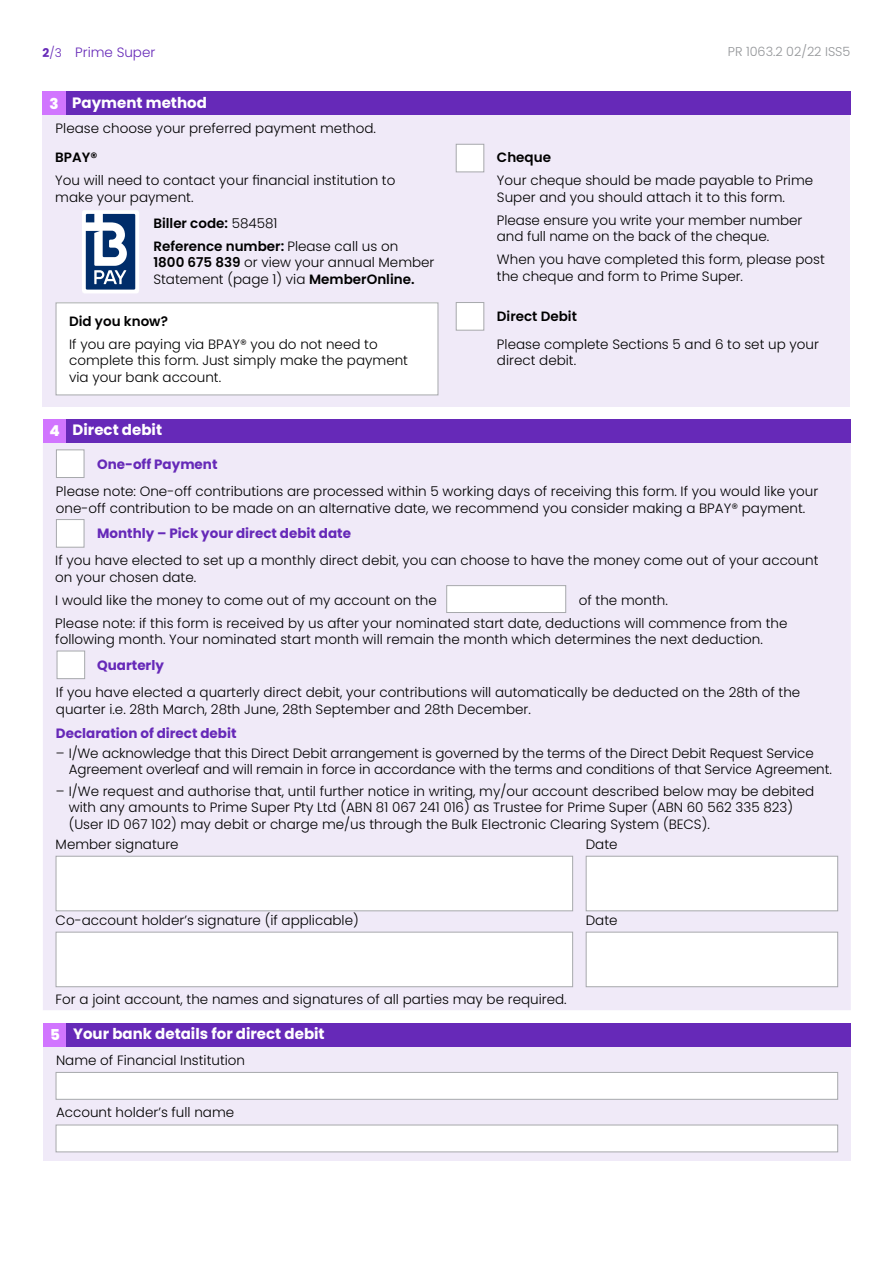
<style>
.page{position:relative;width:893px;height:1263px;background:#fff}
.page>*{position:absolute;margin:0;border:0;box-sizing:border-box;transform-origin:0 0}
.A_subhead{font:700 15px "Poppins";color:#fff}
.A_subhead-2{font:800 15px "Poppins";color:#fff}
.A_body{font:300 13.5px/16.5px "Poppins";color:#000}
.A_bullet{font:300 13.5px/16.5px "Poppins";color:#000}
.B_subhead{font:700 13.5px "Poppins";color:#6629b8}
.A_body-2{font:600 13.5px "Poppins";color:#000}
.t1{font:300 13.5px "Poppins";color:#6629b8}
.t2{font:300 12.75px "Poppins";color:#939598}
.s1{font-weight:700;font-size:12px}
.s2{font-size:12px}
.s3{font-weight:300}
.s4{font-weight:600}
</style>
<div class="page">
<div style="left:43px;top:115px;width:807px;height:291px;background:#f0eaf8"></div>
<div style="left:43px;top:92px;width:23px;height:23px;background:#d175ff"></div>
<div style="left:66px;top:92px;width:784px;height:23px;background:#6629b8"></div>
<div style="left:456px;top:144px;width:28px;height:28px;background:#fff;border:1px solid #a7a9ac"></div>
<div style="left:456px;top:302px;width:28px;height:29px;background:#fff;border:1px solid #a7a9ac"></div>
<div style="left:56px;top:303px;width:382px;height:92px;background:#fff"></div>
<div style="left:56px;top:302px;width:382px;height:93px;border:1px solid #a7a9ac"></div>
<svg style="left:82px;top:210px;width:57px;height:83px;background:#7b92b2"></svg>
<div style="left:43px;top:442px;width:808px;height:568px;background:#f0eaf8"></div>
<div style="left:43px;top:419px;width:23px;height:23px;background:#d175ff"></div>
<div style="left:66px;top:419px;width:785px;height:23px;background:#6629b8"></div>
<div style="left:446px;top:585px;width:120px;height:28px;background:#fff;border:1px solid #a7a9ac"></div>
<div style="left:586px;top:856px;width:252px;height:55px;background:#fff;border:1px solid #a7a9ac"></div>
<div style="left:586px;top:932px;width:252px;height:55px;background:#fff;border:1px solid #a7a9ac"></div>
<div style="left:56px;top:856px;width:517px;height:55px;background:#fff;border:1px solid #a7a9ac"></div>
<div style="left:56px;top:932px;width:517px;height:55px;background:#fff;border:1px solid #a7a9ac"></div>
<div style="left:56px;top:449px;width:28px;height:29px;background:#fff;border:1px solid #a7a9ac"></div>
<div style="left:56px;top:519px;width:28px;height:29px;background:#fff;border:1px solid #a7a9ac"></div>
<div style="left:57px;top:651px;width:28px;height:28px;background:#fff;border:1px solid #a7a9ac"></div>
<div style="left:43px;top:1046px;width:808px;height:115px;background:#f0eaf8"></div>
<div style="left:43px;top:1023px;width:24px;height:23px;background:#d175ff"></div>
<div style="left:67px;top:1023px;width:784px;height:23px;background:#6629b8"></div>
<div style="left:56px;top:1072px;width:782px;height:28px;background:#fff;border:1px solid #a7a9ac"></div>
<div style="left:56px;top:1124px;width:782px;height:28px;background:#fff;border:1px solid #a7a9ac"></div>
<p class="t1" style="left:43px;top:44px;width:114px"><span class="s1">2</span><span class="s2">/3</span> Prime Super</p>
<p class="t2" style="left:728px;top:44px;width:124px">PR 1063.2 02/22 ISS5</p>
<h3 class="A_subhead-2" style="left:50px;top:95px;width:11px">3</h3>
<h3 class="A_subhead" style="left:72px;top:94px;width:136px">Payment method</h3>
<p class="A_body" style="left:56px;top:121px;width:322px">Please choose your preferred payment method.</p>
<p class="A_body-2" style="left:55px;top:150px;width:44px">BPAY®</p>
<p class="A_body" style="left:55px;top:172px;width:342px">You will need to contact your financial institution to make your payment.</p>
<p class="A_body-2" style="left:153px;top:215px;width:126px">Biller code: <span class="s3">584581</span></p>
<p class="A_body" style="left:153px;top:238px;width:283px"><span class="s4">Reference number:</span> Please call us on<br><span class="s4">1800 675 839</span> or view your annual Member<br>Statement (page 1) via <span class="s4">MemberOnline.</span></p>
<p class="A_body-2" style="left:69px;top:313px;width:100px">Did you know?</p>
<p class="A_body" style="left:69px;top:336px;width:340px">If you are paying via BPAY® you do not need to complete this form. Just simply make the payment via your bank account.</p>
<h3 class="A_subhead-2" style="left:49px;top:422px;width:12px">4</h3>
<h3 class="A_subhead" style="left:73px;top:421px;width:91px">Direct debit</h3>
<h4 class="B_subhead" style="left:97px;top:456px;width:122px">One-off Payment</h4>
<p class="A_body-2" style="left:497px;top:150px;width:56px">Cheque</p>
<p class="A_body" style="left:497px;top:172px;width:318px">Your cheque should be made payable to Prime<br>Super and you should attach it to this form.</p>
<p class="A_body" style="left:497px;top:212px;width:307px">Please ensure you write your member number and full name on the back of the cheque.</p>
<p class="A_body" style="left:497px;top:251px;width:329px">When you have completed this form, please post the cheque and form to Prime Super.</p>
<p class="A_body-2" style="left:497px;top:308px;width:81px">Direct Debit</p>
<p class="A_body" style="left:497px;top:336px;width:323px">Please complete Sections 5 and 6 to set up your direct debit.</p>
<p class="A_body" style="left:56px;top:483px;width:764px">Please note: One-off contributions are processed within 5 working days of receiving this form. If you would like your one-off contribution to be made on an alternative date, we recommend you consider making a BPAY® payment.</p>
<p class="A_body" style="left:55px;top:553px;width:765px">If you have elected to set up a monthly direct debit, you can choose to have the money come out of your account on your chosen date.</p>
<p class="A_body" style="left:55px;top:592px;width:383px">I would like the money to come out of my account on the</p>
<p class="A_body" style="left:55px;top:615px;width:734px">Please note: if this form is received by us after your nominated start date, deductions will commence from the following month. Your nominated start month will remain the month which determines the next deduction.</p>
<p class="A_body" style="left:56px;top:684px;width:746px">If you have elected a quarterly direct debit, your contributions will automatically be deducted on the 28th of the quarter i.e. 28th March, 28th June, 28th September and 28th December.</p>
<h4 class="B_subhead" style="left:56px;top:725px;width:182px">Declaration of direct debit</h4>
<p class="A_bullet" style="left:69px;top:745px;width:765px;text-indent:-13px">– I/We acknowledge that this Direct Debit arrangement is governed by the terms of the Direct Debit Request Service<br>Agreement overleaf and will remain in force in accordance with the terms and conditions of that Service Agreement.</p>
<p class="A_bullet" style="left:69px;top:783px;width:747px;text-indent:-13px">– I/We request and authorise that, until further notice in writing, my/our account described below may be debited with any amounts to Prime Super Pty Ltd (ABN 81 067 241 016) as Trustee for Prime Super (ABN 60 562 335 823) (User ID 067 102) may debit or charge me/us through the Bulk Electronic Clearing System (BECS).</p>
<h4 class="B_subhead" style="left:97px;top:526px;width:255px">Monthly – Pick your direct debit date</h4>
<p class="A_body" style="left:579px;top:592px;width:91px">of the month.</p>
<h4 class="B_subhead" style="left:97px;top:657px;width:68px">Quarterly</h4>
<p class="A_body" style="left:56px;top:836px;width:125px">Member signature</p>
<p class="A_body" style="left:56px;top:912px;width:305px">Co-account holder’s signature (if applicable)</p>
<p class="A_body" style="left:586px;top:836px;width:33px">Date</p>
<p class="A_body" style="left:586px;top:912px;width:33px">Date</p>
<p class="A_body" style="left:56px;top:991px;width:513px">For a joint account, the names and signatures of all parties may be required.</p>
<h3 class="A_subhead-2" style="left:50px;top:1026px;width:11px">5</h3>
<h3 class="A_subhead" style="left:73px;top:1025px;width:253px">Your bank details for direct debit</h3>
<p class="A_body" style="left:56px;top:1052px;width:191px">Name of Financial Institution</p>
<p class="A_body" style="left:56px;top:1104px;width:180px">Account holder’s full name</p>
</div>
